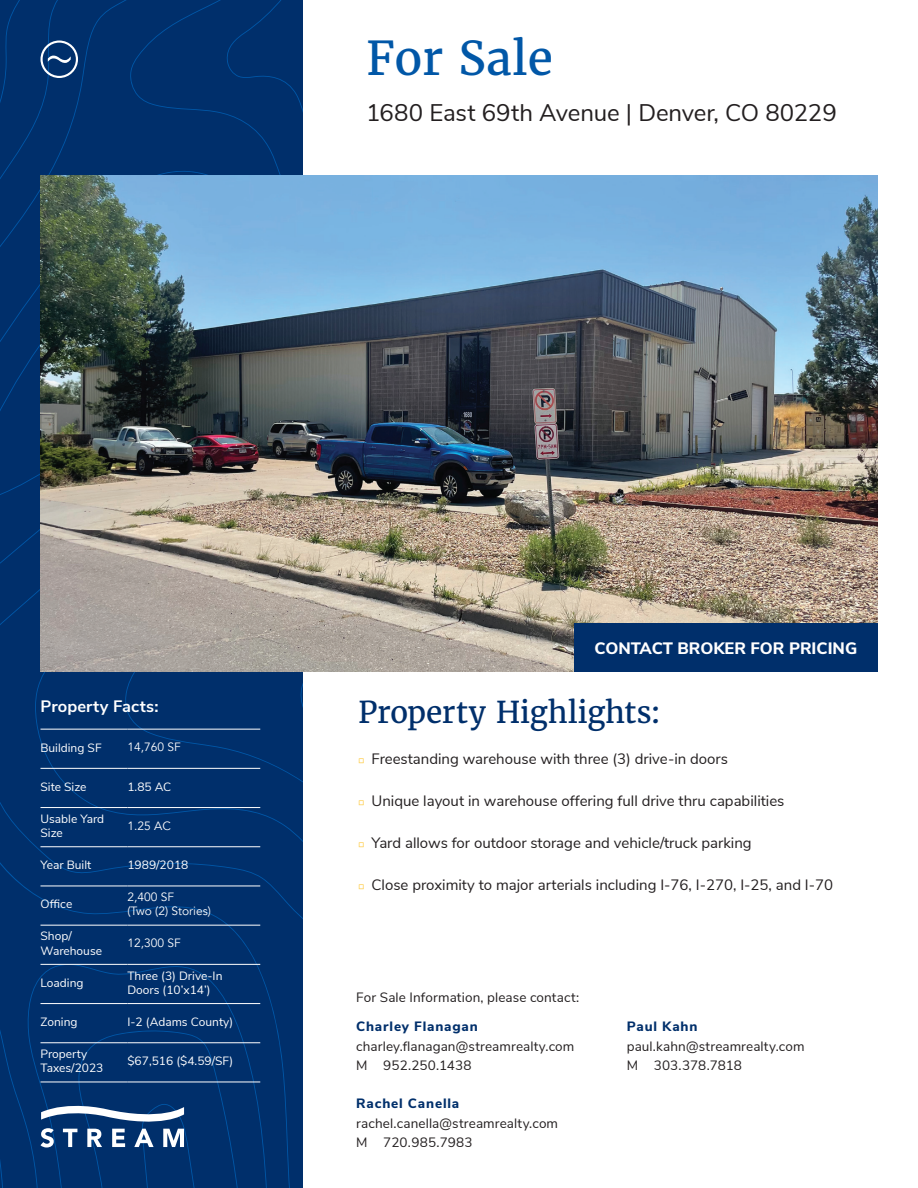
<style>
.page{position:relative;width:918px;height:1188px;background:#fff}
.page>*{position:absolute;margin:0;border:0;box-sizing:border-box;transform-origin:0 0}
.t1{font:46.5px "Merriweather";color:#0157a7}
.t2{font:30px "Merriweather";letter-spacing:-.01em;color:#002f6b}
.t3{font:24px "Nunito Sans";letter-spacing:-.005em;color:#231f20}
.t4{font:800 16.5px "Nunito Sans";color:#fff}
.t5{font:700 16.5px "Nunito Sans";letter-spacing:.005em;color:#fff}
.t6{font:15px "Nunito Sans";color:#231f20}
.t7{font:13.5px/19.5px "Nunito Sans";letter-spacing:.01em;color:#231f20}
.t8{font:800 13.5px "Nunito Sans";letter-spacing:.06em;color:#002f6b}
.t9{font:12px/14.4px "Nunito Sans";color:#fff}
.t10{font:12px/14.4px "Avenir";color:#fff}
.s1{font-family:"Montserrat";font-size:12px;color:#fec224}
</style>
<div class="page">
<div style="left:90px;top:0;width:39px;height:161px;background:#002f6b"></div>
<div style="left:90px;top:955px;width:206px;height:233px;background:#002f6b"></div>
<div style="left:90px;top:963px;width:180px;height:225px;background:#002f6b"></div>
<div style="left:90px;top:672px;width:213px;height:283px;background:#002f6b"></div>
<div style="left:124px;top:672px;width:179px;height:229px;background:#002f6b"></div>
<svg style="left:297px;top:672px;width:6px;height:135px"></svg>
<div style="left:129px;top:0;width:174px;height:176px;background:#002f6b"></div>
<div style="left:0;top:0;width:90px;height:1188px;background:#002f6b"></div>
<div style="left:0;top:0;width:13px;height:383px;background:#002f6b"></div>
<img style="left:40px;top:176px;width:838px;height:496px">
<svg style="left:40px;top:40px;width:38px;height:38px"></svg>
<svg style="left:40px;top:1029px;width:203px;height:159px;background:#123e76"></svg>
<hr style="left:40px;top:729px;width:87px;height:1px;background:#fff">
<hr style="left:127px;top:729px;width:133px;height:1px;background:#fff">
<hr style="left:40px;top:768px;width:87px;height:1px;background:#fff">
<hr style="left:127px;top:768px;width:133px;height:1px;background:#fff">
<hr style="left:40px;top:807px;width:87px;height:1px;background:#fff">
<hr style="left:127px;top:807px;width:133px;height:1px;background:#fff">
<hr style="left:40px;top:846px;width:87px;height:1px;background:#fff">
<hr style="left:127px;top:846px;width:133px;height:1px;background:#fff">
<hr style="left:40px;top:886px;width:87px;height:1px;background:#fff">
<hr style="left:127px;top:886px;width:133px;height:1px;background:#fff">
<hr style="left:40px;top:925px;width:87px;height:1px;background:#fff">
<hr style="left:127px;top:925px;width:133px;height:1px;background:#fff">
<hr style="left:40px;top:964px;width:87px;height:1px;background:#fff">
<hr style="left:127px;top:964px;width:133px;height:1px;background:#fff">
<hr style="left:40px;top:1003px;width:87px;height:1px;background:#fff">
<hr style="left:127px;top:1003px;width:133px;height:1px;background:#fff">
<hr style="left:40px;top:1043px;width:87px;height:1px;background:#fff">
<hr style="left:127px;top:1043px;width:133px;height:1px;background:#fff">
<hr style="left:40px;top:1082px;width:87px;height:1px;background:#fff">
<hr style="left:127px;top:1082px;width:133px;height:1px;background:#fff">
<div style="left:574px;top:623px;width:304px;height:49px;background:#002f6b"></div>
<h1 class="t1" style="left:366px;top:29px;width:188px">For Sale</h1>
<h3 class="t3" style="left:366px;top:96px;width:472px">1680 East 69th Avenue | Denver, CO 80229</h3>
<p class="t5" style="left:40px;top:695px;width:119px">Property Facts:</p>
<p class="t9" style="left:40px;top:739px;width:63px">Building SF</p>
<p class="t10" style="left:127px;top:740px;width:55px">14,760 SF</p>
<p class="t9" style="left:40px;top:779px;width:48px">Site Size</p>
<p class="t9" style="left:127px;top:779px;width:46px">1.85 AC</p>
<p class="t9" style="left:40px;top:811px;width:65px">Usable Yard<br>Size</p>
<p class="t10" style="left:127px;top:819px;width:45px">1.25 AC</p>
<p class="t9" style="left:40px;top:857px;width:52px">Year Built</p>
<p class="t9" style="left:127px;top:857px;width:62px">1989/2018</p>
<p class="t9" style="left:40px;top:896px;width:33px">Office</p>
<p class="t10" style="left:127px;top:890px;width:85px">2,400 SF<br>(Two (2) Stories)</p>
<p class="t9" style="left:40px;top:928px;width:63px">Shop/<br>Warehouse</p>
<p class="t10" style="left:127px;top:936px;width:55px">12,300 SF</p>
<p class="t9" style="left:40px;top:975px;width:45px">Loading</p>
<p class="t9" style="left:127px;top:967px;width:97px">Three (3) Drive-In<br>Doors (10’x14’)</p>
<p class="t9" style="left:40px;top:1014px;width:39px">Zoning</p>
<p class="t9" style="left:127px;top:1014px;width:107px">I-2 (Adams County)</p>
<p class="t9" style="left:40px;top:1046px;width:64px">Property<br>Taxes/2023</p>
<p class="t9" style="left:127px;top:1053px;width:107px">$67,516 ($4.59/SF)</p>
<p class="t4" style="left:595px;top:636px;width:264px">CONTACT BROKER FOR PRICING</p>
<h2 class="t2" style="left:358px;top:694px;width:304px">Property Highlights:</h2>
<p class="t6" style="left:358px;top:748px;width:372px"><span class="s1">□</span> Freestanding warehouse with three (3) drive-in doors</p>
<p class="t6" style="left:358px;top:790px;width:428px"><span class="s1">□</span> Unique layout in warehouse offering full drive thru capabilities</p>
<p class="t6" style="left:358px;top:832px;width:395px"><span class="s1">□</span> Yard allows for outdoor storage and vehicle/truck parking</p>
<p class="t6" style="left:358px;top:874px;width:477px"><span class="s1">□</span> Close proximity to major arterials including I-76, I-270, I-25, and I-70</p>
<p class="t7" style="left:356px;top:987px;width:224px">For Sale Information, please contact:</p>
<p class="t8" style="left:356px;top:1017px;width:123px">Charley Flanagan</p>
<p class="t7" style="left:356px;top:1036px;width:220px">charley.flanagan@streamrealty.com<br>M 952.250.1438</p>
<p class="t8" style="left:356px;top:1094px;width:105px">Rachel Canella</p>
<p class="t7" style="left:356px;top:1113px;width:203px">rachel.canella@streamrealty.com<br>M 720.985.7983</p>
<p class="t8" style="left:627px;top:1017px;width:72px">Paul Kahn</p>
<p class="t7" style="left:627px;top:1036px;width:179px">paul.kahn@streamrealty.com<br>M 303.378.7818</p>
</div>
